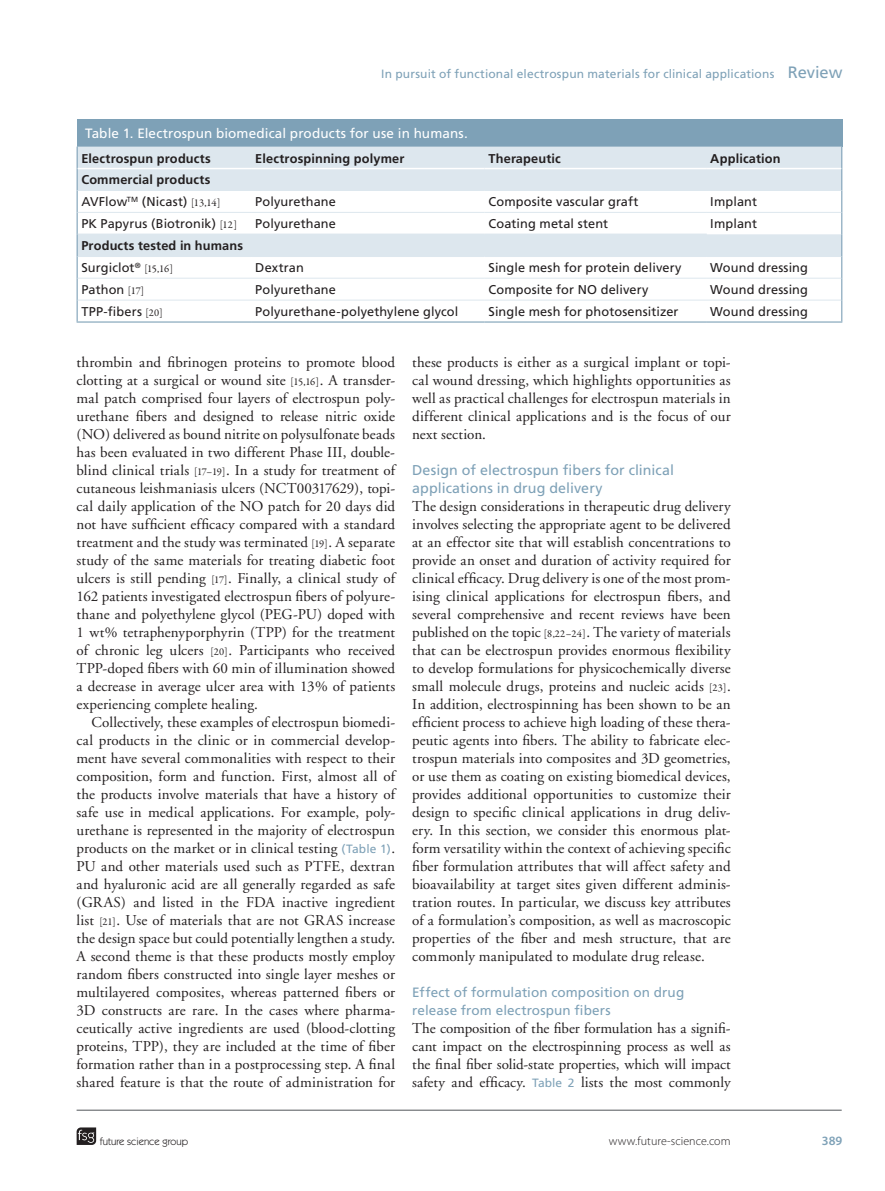
<style>
.page{position:relative;width:885px;height:1191px;background:#fff}
.page>*{position:absolute;margin:0;border:0;box-sizing:border-box;transform-origin:0 0}
.bodyindent{font:15px/18px "Adobe Garamond";letter-spacing:.01em;color:#231f20;text-align:justify}
.bodyfirst{font:15px/18px "Adobe Garamond";letter-spacing:.005em;color:#231f20;text-align:justify}
.crosshead2{font:14.25px/18px "Frutiger";letter-spacing:.005em;color:#7ea1b7}
.crosshead3{font:13.5px/18px "Frutiger";letter-spacing:.01em;color:#7ea1b7}
.box_tabletitle{font:13.5px "Frutiger";letter-spacing:.01em;color:#fff}
.box_tablebody{font:12.75px "Frutiger";letter-spacing:.01em;color:#231f20}
.box_tablecolhead{font:700 12.75px "Frutiger";letter-spacing:.01em;color:#231f20}
.Page_number{font:600 12.75px "Myriad Pro";color:#7ea1b7}
.Running_title{font:12px "Frutiger";letter-spacing:.01em;color:#7ea1b7}
.t1{font:300 12px "Myriad Pro";letter-spacing:.01em;color:#231f20}
.t2{font:10.5px "Itc Kabel";color:#231f20}
.s1{font-size:16.5px}
.s2{font-family:"Garamond Premr Pro";font-size:10.5px}
.s3{font-family:"Frutiger";font-size:12px;color:#7ea1b7}
</style>
<div class="page">
<svg style="left:77px;top:1127px;width:19px;height:18px"></svg>
<hr style="left:77px;top:1109px;width:764px;height:1px;background:#52555a">
<div style="left:77px;top:119px;width:765px;height:28px;background:#7ea1b7"></div>
<svg style="left:78px;top:147px;width:763px;height:108px;fill:#dde7ee"></svg>
<hr style="left:77px;top:321px;width:174px;height:1px;background:#7ea1b7">
<hr style="left:251px;top:321px;width:233px;height:1px;background:#7ea1b7">
<hr style="left:484px;top:321px;width:222px;height:1px;background:#7ea1b7">
<hr style="left:706px;top:321px;width:136px;height:1px;background:#7ea1b7">
<hr style="left:78px;top:212px;width:173px;height:1px;background:#dde7ee">
<hr style="left:251px;top:212px;width:233px;height:1px;background:#dde7ee">
<hr style="left:484px;top:212px;width:222px;height:1px;background:#dde7ee">
<hr style="left:706px;top:212px;width:135px;height:1px;background:#dde7ee">
<hr style="left:78px;top:278px;width:173px;height:1px;background:#dde7ee">
<hr style="left:251px;top:278px;width:233px;height:1px;background:#dde7ee">
<hr style="left:484px;top:278px;width:222px;height:1px;background:#dde7ee">
<hr style="left:706px;top:278px;width:135px;height:1px;background:#dde7ee">
<hr style="left:78px;top:300px;width:173px;height:1px;background:#dde7ee">
<hr style="left:251px;top:300px;width:233px;height:1px;background:#dde7ee">
<hr style="left:484px;top:300px;width:222px;height:1px;background:#dde7ee">
<hr style="left:706px;top:300px;width:135px;height:1px;background:#dde7ee">
<hr style="left:78px;top:233px;width:173px;height:2px;background:#dde7ee">
<hr style="left:251px;top:233px;width:233px;height:2px;background:#dde7ee">
<hr style="left:484px;top:233px;width:222px;height:2px;background:#dde7ee">
<hr style="left:78px;top:255px;width:173px;height:2px;background:#dde7ee">
<hr style="left:251px;top:255px;width:233px;height:2px;background:#dde7ee">
<hr style="left:484px;top:255px;width:222px;height:2px;background:#dde7ee">
<hr style="left:706px;top:255px;width:135px;height:2px;background:#dde7ee">
<svg style="left:77px;top:147px;width:1px;height:174px"></svg>
<svg style="left:841px;top:147px;width:1px;height:174px"></svg>
<hr style="left:78px;top:190px;width:173px;height:1px;background:#dde7ee">
<hr style="left:251px;top:190px;width:233px;height:1px;background:#dde7ee">
<hr style="left:484px;top:190px;width:222px;height:1px;background:#dde7ee">
<hr style="left:706px;top:190px;width:135px;height:1px;background:#dde7ee">
<hr style="left:78px;top:168px;width:173px;height:1px;background:#fff">
<hr style="left:251px;top:168px;width:233px;height:1px;background:#fff">
<hr style="left:484px;top:168px;width:222px;height:1px;background:#fff">
<hr style="left:706px;top:168px;width:135px;height:1px;background:#fff">
<p class="Running_title" style="left:381px;top:67px;width:462px">In pursuit of functional electrospun materials for clinical applications <span class="s1">Review</span></p>
<p class="box_tabletitle" style="left:85px;top:125px;width:384px">Table 1. Electrospun biomedical products for use in humans.</p>
<p class="box_tablecolhead" style="left:81px;top:151px;width:131px">Electrospun products</p>
<p class="box_tablecolhead" style="left:255px;top:151px;width:151px">Electrospinning polymer</p>
<p class="box_tablecolhead" style="left:488px;top:151px;width:74px">Therapeutic</p>
<p class="box_tablecolhead" style="left:710px;top:151px;width:72px">Application</p>
<p class="box_tablecolhead" style="left:81px;top:172px;width:130px">Commercial products</p>
<p class="box_tablebody" style="left:81px;top:194px;width:140px">AVFlow<sup>TM</sup> (Nicast) <span class="s2">[13,14]</span></p>
<p class="box_tablebody" style="left:255px;top:194px;width:82px">Polyurethane</p>
<p class="box_tablebody" style="left:488px;top:194px;width:151px">Composite vascular graft</p>
<p class="box_tablebody" style="left:710px;top:194px;width:48px">Implant</p>
<p class="box_tablebody" style="left:81px;top:216px;width:157px">PK Papyrus (Biotronik) <span class="s2">[12]</span></p>
<p class="box_tablebody" style="left:255px;top:216px;width:82px">Polyurethane</p>
<p class="box_tablebody" style="left:488px;top:216px;width:121px">Coating metal stent</p>
<p class="box_tablebody" style="left:710px;top:216px;width:48px">Implant</p>
<p class="box_tablecolhead" style="left:81px;top:238px;width:163px">Products tested in humans</p>
<p class="box_tablebody" style="left:81px;top:260px;width:93px">Surgiclot<sup>®</sup> <span class="s2">[15,16]</span></p>
<p class="box_tablebody" style="left:255px;top:260px;width:50px">Dextran</p>
<p class="box_tablebody" style="left:488px;top:260px;width:194px">Single mesh for protein delivery</p>
<p class="box_tablebody" style="left:710px;top:260px;width:99px">Wound dressing</p>
<p class="box_tablebody" style="left:81px;top:282px;width:64px">Pathon <span class="s2">[17]</span></p>
<p class="box_tablebody" style="left:255px;top:282px;width:82px">Polyurethane</p>
<p class="box_tablebody" style="left:488px;top:282px;width:162px">Composite for NO delivery</p>
<p class="box_tablebody" style="left:710px;top:282px;width:99px">Wound dressing</p>
<p class="box_tablebody" style="left:81px;top:304px;width:83px">TPP-fibers <span class="s2">[20]</span></p>
<p class="box_tablebody" style="left:255px;top:304px;width:204px">Polyurethane-polyethylene glycol</p>
<p class="box_tablebody" style="left:488px;top:304px;width:191px">Single mesh for photosensitizer</p>
<p class="box_tablebody" style="left:710px;top:304px;width:99px">Wound dressing</p>
<p class="bodyindent" style="left:77px;top:353px;width:320px">thrombin and fibrinogen proteins to promote blood clotting at a surgical or wound site <span class="s2">[15,16]</span>. A transder&shy;mal patch comprised four layers of electrospun poly&shy;urethane fibers and designed to release nitric oxide (NO) delivered as bound nitrite on polysulfonate beads has been evaluated in two different Phase III, double&shy;blind clinical trials <span class="s2">[17–19]</span>. In a study for treatment of cutaneous leishmaniasis ulcers (NCT00317629), topi&shy;cal daily application of the NO patch for 20 days did not have sufficient efficacy compared with a standard treatment and the study was terminated <span class="s2">[19]</span>. A separate study of the same materials for treating diabetic foot ulcers is still pending <span class="s2">[17]</span>. Finally, a clinical study of 162 patients investigated electrospun fibers of polyure&shy;thane and polyethylene glycol (PEG-PU) doped with 1 wt% tetraphenyporphyrin (TPP) for the treatment of chronic leg ulcers <span class="s2">[20]</span>. Participants who received TPP-doped fibers with 60 min of illumination showed a decrease in average ulcer area with 13% of patients experiencing complete healing.</p>
<p class="bodyindent" style="left:77px;top:713px;width:320px;text-indent:15px">Collectively, these examples of electrospun biomedi&shy;cal products in the clinic or in commercial develop&shy;ment have several commonalities with respect to their composition, form and function. First, almost all of the products involve materials that have a history of safe use in medical applications. For example, poly&shy;urethane is represented in the majority of electrospun products on the market or in clinical testing <span class="s3">(Table 1)</span>.<br>PU and other materials used such as PTFE, dextran and hyaluronic acid are all generally regarded as safe (GRAS) and listed in the FDA inactive ingredient list <span class="s2">[21]</span>. Use of materials that are not GRAS increase the design space but could potentially lengthen a study.<br>A second theme is that these products mostly employ random fibers constructed into single layer meshes or multilayered composites, whereas patterned fibers or 3D constructs are rare. In the cases where pharma&shy;ceutically active ingredients are used (blood-clotting proteins, TPP), they are included at the time of fiber formation rather than in a postprocessing step. A final shared feature is that the route of administration for</p>
<p class="bodyindent" style="left:412px;top:353px;width:320px">these products is either as a surgical implant or topi&shy;cal wound dressing, which highlights opportunities as well as practical challenges for electrospun materials in different clinical applications and is the focus of our next section.</p>
<p class="crosshead2" style="left:412px;top:460px;width:263px">Design of electrospun fibers for clinical applications in drug delivery</p>
<p class="bodyfirst" style="left:412px;top:497px;width:320px">The design considerations in therapeutic drug delivery involves selecting the appropriate agent to be delivered at an effector site that will establish concentrations to provide an onset and duration of activity required for clinical efficacy. Drug delivery is one of the most prom&shy;ising clinical applications for electrospun fibers, and several comprehensive and recent reviews have been published on the topic <span class="s2">[8,22–24]</span>. The variety of materials that can be electrospun provides enormous flexibility to develop formulations for physicochemically diverse small molecule drugs, proteins and nucleic acids <span class="s2">[23]</span>.<br>In addition, electrospinning has been shown to be an efficient process to achieve high loading of these thera&shy;peutic agents into fibers. The ability to fabricate elec&shy;trospun materials into composites and 3D geometries, or use them as coating on existing biomedical devices, provides additional opportunities to customize their design to specific clinical applications in drug deliv&shy;ery. In this section, we consider this enormous plat&shy;form versatility within the context of achieving specific fiber formulation attributes that will affect safety and bioavailability at target sites given different adminis&shy;tration routes. In particular, we discuss key attributes of a formulation’s composition, as well as macroscopic properties of the fiber and mesh structure, that are commonly manipulated to modulate drug release.</p>
<p class="crosshead3" style="left:412px;top:983px;width:273px">Effect of formulation composition on drug release from electrospun fibers</p>
<p class="bodyfirst" style="left:412px;top:1019px;width:320px">The composition of the fiber formulation has a signifi&shy;cant impact on the electrospinning process as well as the final fiber solid-state properties, which will impact safety and efficacy. <span class="s3">Table 2</span> lists the most commonly</p>
<p class="t2" style="left:100px;top:1135px;width:90px">future science group</p>
<p class="t1" style="left:608px;top:1134px;width:123px">www.future-science.com</p>
<p class="Page_number" style="left:821px;top:1132px;width:22px">389</p>
</div>
